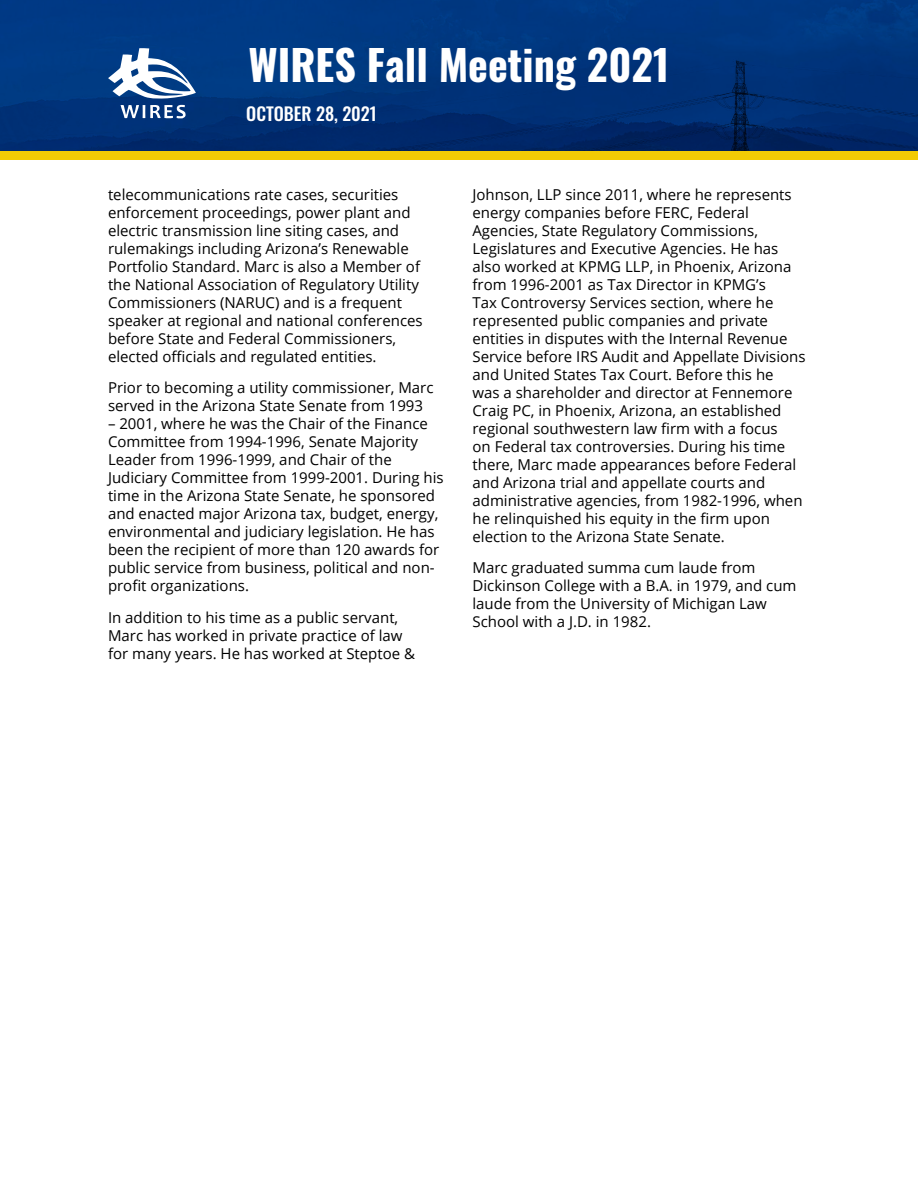
<style>
.page{position:relative;width:918px;height:1188px;background:#fff}
.page>*{position:absolute;margin:0;border:0;box-sizing:border-box;transform-origin:0 0}
.t1{font:700 42px "Oswald";color:#fff}
.t2{font:500 18px "Oswald";color:#fff}
.t3{font:15px/18px "Open Sans";color:#000}
</style>
<div class="page">
<img style="left:0;top:0;width:918px;height:151px">
<div style="left:0;top:151px;width:918px;height:8px;background:#f2cb05"></div>
<svg style="left:108px;top:48px;width:88px;height:70px"></svg>
<h1 class="t1" style="left:249px;top:43px;width:422px">WIRES Fall Meeting 2021</h1>
<p class="t2" style="left:246px;top:104px;width:132px">OCTOBER 28, 2021</p>
<p class="t3" style="left:108px;top:185px;width:316px">telecommunications rate cases, securities enforcement proceedings, power plant and electric transmission line siting cases, and rulemakings including Arizona’s Renewable Portfolio Standard. Marc is also a Member of the National Association of Regulatory Utility Commissioners (NARUC) and is a frequent speaker at regional and national conferences before State and Federal Commissioners, elected officials and regulated entities.</p>
<p class="t3" style="left:108px;top:379px;width:327px">Prior to becoming a utility commissioner, Marc served in the Arizona State Senate from 1993</p>
<p class="t3" style="left:108px;top:415px;width:337px">– 2001, where he was the Chair of the Finance Committee from 1994-1996, Senate Majority Leader from 1996-1999, and Chair of the Judiciary Committee from 1999-2001. During his time in the Arizona State Senate, he sponsored and enacted major Arizona tax, budget, energy, environmental and judiciary legislation. He has been the recipient of more than 120 awards for public service from business, political and non&shy;profit organizations.</p>
<p class="t3" style="left:108px;top:608px;width:309px">In addition to his time as a public servant,<br>Marc has worked in private practice of law for many years. He has worked at Steptoe &amp;</p>
<p class="t3" style="left:472px;top:185px;width:335px">Johnson, LLP since 2011, where he represents energy companies before FERC, Federal Agencies, State Regulatory Commissions, Legislatures and Executive Agencies. He has also worked at KPMG LLP, in Phoenix, Arizona from 1996-2001 as Tax Director in KPMG’s<br>Tax Controversy Services section, where he represented public companies and private entities in disputes with the Internal Revenue Service before IRS Audit and Appellate Divisions and United States Tax Court. Before this he<br>was a shareholder and director at Fennemore Craig PC, in Phoenix, Arizona, an established regional southwestern law firm with a focus<br>on Federal tax controversies. During his time there, Marc made appearances before Federal and Arizona trial and appellate courts and administrative agencies, from 1982-1996, when he relinquished his equity in the firm upon election to the Arizona State Senate.</p>
<p class="t3" style="left:472px;top:559px;width:326px">Marc graduated summa cum laude from Dickinson College with a B.A. in 1979, and cum laude from the University of Michigan Law School with a J.D. in 1982.</p>
</div>
